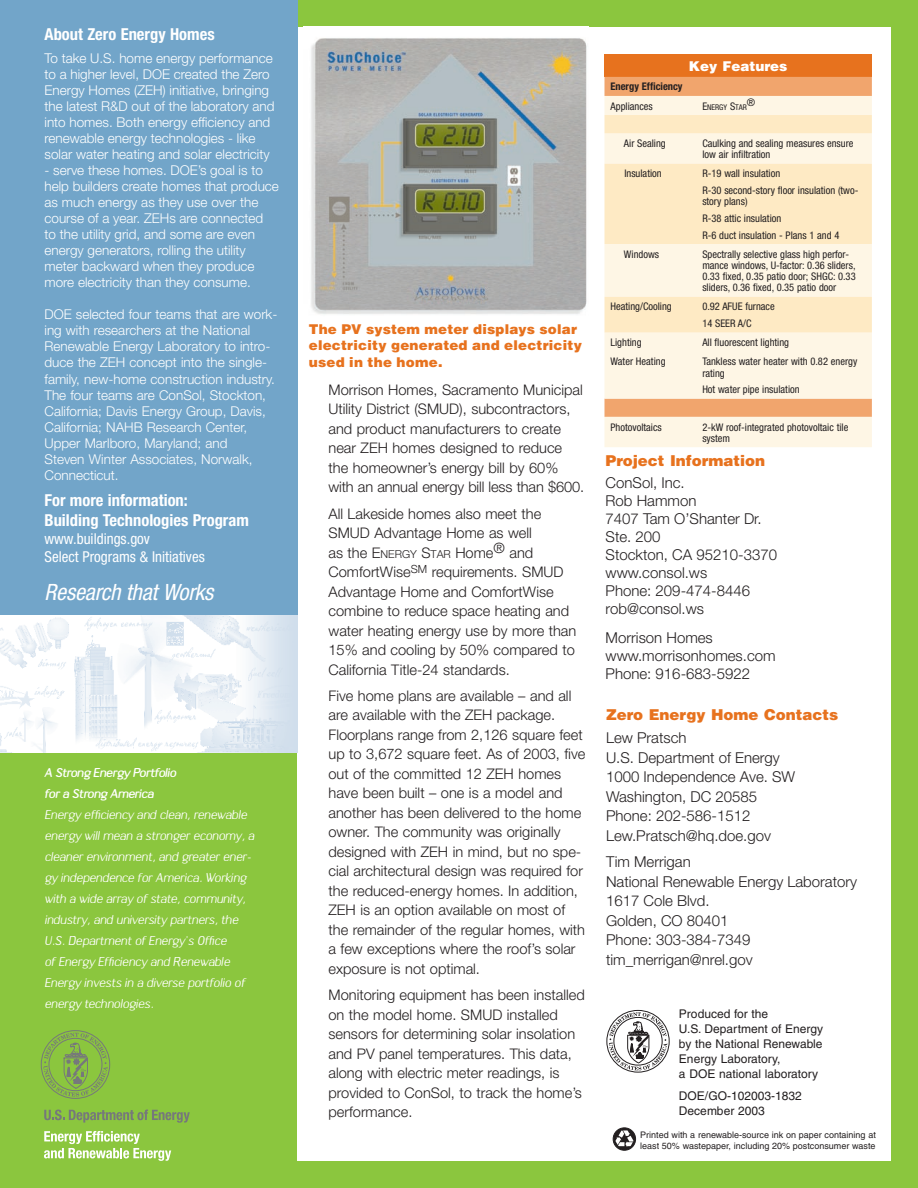
<style>
.page{position:relative;width:918px;height:1188px;background:#8bc63e}
.page>*{position:absolute;margin:0;border:0;box-sizing:border-box;transform-origin:0 0}
.t1{font:italic condensed 22.5px "Helvetica Neue";letter-spacing:-.01em;color:#fff}
.Normal__Web{font:700 condensed 16.5px "Helvetica Neue";color:#fff}
.t2{font:300 15px/18px "Helvetica Neue";color:#231f20}
.notop{font:condensed 15px "Helvetica Neue";color:#fff}
.inside-subhd_1{font:900 15px "Helvetica";color:#e7721e}
.Body_Text{font:300 14.7px/19.5px "Helvetica Neue";color:#231f20}
.Normal__Web-2{font:italic 14.25px/21px "Felth Gothic";color:#fff}
.t3{font:300 13.5px/16px "Helvetica Neue";color:#fff}
.t4{font:900 13.5px/16.5px "Helvetica";letter-spacing:.015em;color:#e7721e}
.body_text-big_cap{font:900 13.5px "Helvetica";color:#fff}
.DOE_boilerplate{font:12px/15px "Helvetica";color:#231f20}
.body_text-big_cap-2{font:condensed 10.5px/11.2px "Helvetica Neue";color:#231f20}
.body_text-big_cap-3{font:700 condensed 10.5px "Helvetica Neue";color:#231f20}
.t5{font:9px/10.8px "Helvetica";color:#231f20}
.t6{font:condensed 7.8px "Helvetica Neue";color:#231f20}
.s1{font-weight:700}
.s2{font-size:10.95px}
.s3{font-size:10.5px}
</style>
<div class="page">
<div style="left:298px;top:27px;width:593px;height:1134px;background:#fff"></div>
<svg style="left:606px;top:1010px;width:64px;height:63px"></svg>
<div style="left:613px;top:1128px;width:23px;height:22px;background:#231f20;border-radius:50%"></div>
<div style="left:613px;top:1128px;width:23px;height:23px;border:1px solid #231f20;border-radius:50%"></div>
<svg style="left:615px;top:1130px;width:19px;height:17px"></svg>
<div style="left:604px;top:54px;width:268px;height:23px;background:#e7721e"></div>
<div style="left:604px;top:77px;width:268px;height:19px;background:#f1a56d"></div>
<svg style="left:604px;top:96px;width:268px;height:351px;background:#fcebd5"></svg>
<svg style="left:604px;top:115px;width:268px;height:218px;background:#feeed0"></svg>
<img style="left:0;top:615px;width:298px;height:138px">
<div style="left:0;top:0;width:298px;height:615px;background:#72a5c9"></div>
<svg style="left:41px;top:1030px;width:70px;height:69px"></svg>
<svg style="left:44px;top:1110px;width:146px;height:13px"></svg>
<svg style="left:44px;top:1131px;width:127px;height:30px"></svg>
<img style="left:311px;top:38px;width:276px;height:276px">
<p class="Normal__Web" style="left:45px;top:24px;width:172px">About Zero Energy Homes</p>
<p class="t3" style="left:45px;top:49px;width:232px">To take U.S. home energy performance to a higher level, DOE created the Zero Energy Homes (ZEH) initiative, bringing the latest R&amp;D out of the laboratory and into homes. Both energy efficiency and renewable energy technologies - like solar water heating and solar electricity</p>
<p class="t3" style="left:45px;top:162px;width:236px">- serve these homes. DOE’s goal is to help builders create homes that produce as much energy as they use over the course of a year. ZEHs are connected<br>to the utility grid, and some are even energy generators, rolling the utility meter backward when they produce more electricity than they consume.</p>
<p class="t3" style="left:45px;top:306px;width:234px">DOE selected four teams that are work&shy;ing with researchers at the National Renewable Energy Laboratory to intro&shy;duce the ZEH concept into the single&shy;family, new-home construction industry.<br>The four teams are ConSol, Stockton, California; Davis Energy Group, Davis, California; NAHB Research Center, Upper Marlboro, Maryland; and<br>Steven Winter Associates, Norwalk, Connecticut.</p>
<p class="Normal__Web" style="left:45px;top:491px;width:145px">For more information:</p>
<p class="Normal__Web" style="left:45px;top:510px;width:206px">Building Technologies Program</p>
<p class="notop" style="left:45px;top:530px;width:107px">www.buildings.gov</p>
<p class="notop" style="left:45px;top:548px;width:162px">Select Programs &amp; Initiatives</p>
<p class="t1" style="left:45px;top:579px;width:170px">Research that Works</p>
<p class="Normal__Web-2" style="left:45px;top:762px;width:211px"><span class="s1">A Strong Energy Portfolio<br>for a Strong America<br></span>Energy efficiency and clean, renewable energy will mean a stronger economy, a cleaner environment, and greater ener&shy;gy independence for America. Working with a wide array of state, community, industry, and university partners, the U.S. Department of Energy’s Office<br>of Energy Efficiency and Renewable Energy invests in a diverse portfolio of energy technologies.</p>
<p class="t4" style="left:309px;top:320px;width:275px">The PV system meter displays solar electricity generated and electricity used in the home.</p>
<p class="Body_Text" style="left:328px;top:380px;width:257px">Morrison Homes, Sacramento Municipal Utility District (SMUD), subcontractors, and product manufacturers to create near ZEH homes designed to reduce the homeowner’s energy bill by 60% with an annual energy bill less than $600.</p>
<p class="Body_Text" style="left:328px;top:503px;width:249px">All Lakeside homes also meet the<br>SMUD Advantage Home as well<br>as the E<span class="s2">NERGY</span> S<span class="s2">TAR</span> Home<sup>®</sup> and<br>ComfortWise<sup>SM</sup> requirements. SMUD<br>Advantage Home and ComfortWise combine to reduce space heating and water heating energy use by more than<br>15% and cooling by 50% compared to<br>California Title-24 standards.</p>
<p class="Body_Text" style="left:328px;top:686px;width:258px">Five home plans are available – and all are available with the ZEH package.<br>Floorplans range from 2,126 square feet up to 3,672 square feet. As of 2003, five out of the committed 12 ZEH homes have been built – one is a model and another has been delivered to the home owner. The community was originally designed with ZEH in mind, but no spe&shy;cial architectural design was required for the reduced-energy homes. In addition, ZEH is an option available on most of the remainder of the regular homes, with a few exceptions where the roof’s solar exposure is not optimal.</p>
<p class="Body_Text" style="left:328px;top:985px;width:258px">Monitoring equipment has been installed on the model home. SMUD installed sensors for determining solar insolation and PV panel temperatures. This data, along with electric meter readings, is provided to ConSol, to track the home’s performance.</p>
<p class="body_text-big_cap" style="left:689px;top:57px;width:100px">Key Features</p>
<p class="body_text-big_cap-3" style="left:610px;top:80px;width:74px">Energy Efficiency</p>
<p class="body_text-big_cap-2" style="left:610px;top:100px;width:44px">Appliances</p>
<p class="t6" style="left:702px;top:102px;width:55px"><span class="s3">E</span>NERGY <span class="s3">S</span>TAR<sup>®</sup></p>
<p class="body_text-big_cap-2" style="left:624px;top:138px;width:43px">Air Sealing</p>
<p class="body_text-big_cap-2" style="left:702px;top:138px;width:153px">Caulking and sealing measures ensure low air infiltration</p>
<p class="body_text-big_cap-2" style="left:624px;top:168px;width:39px">Insulation</p>
<p class="body_text-big_cap-2" style="left:702px;top:168px;width:79px">R-19 wall insulation</p>
<p class="body_text-big_cap-2" style="left:702px;top:185px;width:158px">R-30 second-story floor insulation (two&shy;story plans)</p>
<p class="body_text-big_cap-2" style="left:702px;top:213px;width:81px">R-38 attic insulation</p>
<p class="body_text-big_cap-2" style="left:702px;top:229px;width:139px">R-6 duct insulation - Plans 1 and 4</p>
<p class="body_text-big_cap-2" style="left:624px;top:248px;width:37px">Windows</p>
<p class="body_text-big_cap-2" style="left:702px;top:248px;width:155px">Spectrally selective glass high perfor&shy;mance windows, U-factor: 0.36 sliders, 0.33 fixed, 0.35 patio door; SHGC: 0.33 sliders, 0.36 fixed, 0.35 patio door</p>
<p class="body_text-big_cap-2" style="left:610px;top:301px;width:63px">Heating/Cooling</p>
<p class="body_text-big_cap-2" style="left:702px;top:301px;width:74px">0.92 AFUE furnace</p>
<p class="body_text-big_cap-2" style="left:702px;top:318px;width:51px">14 SEER A/C</p>
<p class="body_text-big_cap-2" style="left:610px;top:337px;width:33px">Lighting</p>
<p class="body_text-big_cap-2" style="left:702px;top:337px;width:88px">All fluorescent lighting</p>
<p class="body_text-big_cap-2" style="left:610px;top:356px;width:57px">Water Heating</p>
<p class="body_text-big_cap-2" style="left:702px;top:356px;width:157px">Tankless water heater with 0.82 energy rating</p>
<p class="body_text-big_cap-2" style="left:702px;top:384px;width:99px">Hot water pipe insulation</p>
<p class="body_text-big_cap-2" style="left:610px;top:421px;width:53px">Photovoltaics</p>
<p class="body_text-big_cap-2" style="left:702px;top:421px;width:148px">2-kW roof-integrated photovoltaic tile system</p>
<p class="inside-subhd_1" style="left:606px;top:451px;width:161px">Project Information</p>
<p class="t2" style="left:606px;top:473px;width:173px">ConSol, Inc.<br>Rob Hammon<br>7407 Tam O’Shanter Dr.<br>Ste. 200<br>Stockton, CA 95210-3370 www.consol.ws<br>Phone: 209-474-8446 rob@consol.ws</p>
<p class="t2" style="left:606px;top:628px;width:109px">Morrison Homes</p>
<p class="t2" style="left:606px;top:646px;width:172px">www.morrisonhomes.com<br>Phone: 916-683-5922</p>
<p class="inside-subhd_1" style="left:606px;top:704px;width:234px">Zero Energy Home Contacts</p>
<p class="t2" style="left:606px;top:729px;width:82px">Lew Pratsch</p>
<p class="t2" style="left:606px;top:748px;width:175px">U.S. Department of Energy</p>
<p class="t2" style="left:606px;top:768px;width:191px">1000 Independence Ave. SW</p>
<p class="t2" style="left:606px;top:787px;width:153px">Washington, DC 20585</p>
<p class="t2" style="left:606px;top:807px;width:146px">Phone: 202-586-1512</p>
<p class="t2" style="left:606px;top:826px;width:167px">Lew.Pratsch@hq.doe.gov</p>
<p class="t2" style="left:606px;top:853px;width:86px">Tim Merrigan</p>
<p class="t2" style="left:606px;top:872px;width:253px">National Renewable Energy Laboratory</p>
<p class="t2" style="left:606px;top:892px;width:105px">1617 Cole Blvd.</p>
<p class="t2" style="left:606px;top:911px;width:124px">Golden, CO 80401</p>
<p class="t2" style="left:606px;top:931px;width:146px">Phone: 303-384-7349</p>
<p class="t2" style="left:606px;top:950px;width:148px">tim_merrigan@nrel.gov</p>
<p class="DOE_boilerplate" style="left:679px;top:1006px;width:146px">Produced for the<br>U.S. Department of Energy by the National Renewable<br>Energy Laboratory,<br>a DOE national laboratory</p>
<p class="DOE_boilerplate" style="left:679px;top:1089px;width:124px">DOE/GO-102003-1832<br>December 2003</p>
<p class="t5" style="left:640px;top:1129px;width:237px">Printed with a renewable-source ink on paper containing at least 50% wastepaper, including 20% postconsumer waste</p>
</div>
